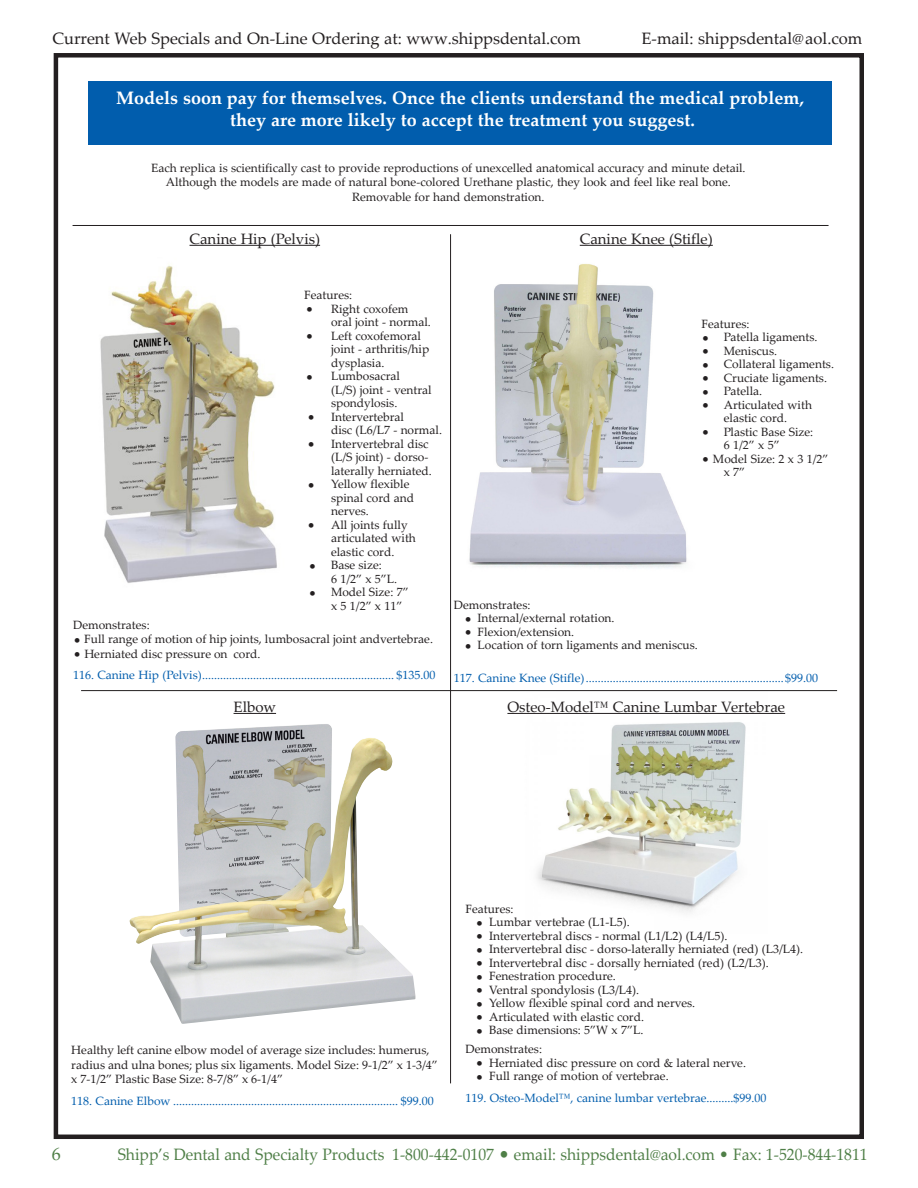
<style>
.page{position:relative;width:918px;height:1188px;background:#fff}
.page>*{position:absolute;margin:0;border:0;box-sizing:border-box;transform-origin:0 0}
.t1{font:700 18px "Palatino Linotype";color:#fff}
.t2{font:18px "Palatino Linotype";color:#4f7f47}
.t3{font:16.5px "Palatino Linotype";color:#4f7f47;scale:.95 1}
.t4{font:16.5px "Palatino Linotype";color:#231f20}
.t5{font:15px "Palatino Linotype";color:#231f20}
.Product_Description{font:12px/13.5px "Palatino Linotype";color:#231f20}
.t6{font:12px "Palatino Linotype";color:#015dad}
.Indented_tabs{font:12px "Palatino Linotype";color:#231f20}
.s1{font-size:13.5px}
.s2{font-size:19.5px}
</style>
<div class="page">
<div style="left:54px;top:53px;width:810px;height:1086px;border:4px solid #231f20"></div>
<img style="left:525px;top:691px;width:243px;height:221px">
<img style="left:469px;top:264px;width:218px;height:304px">
<img style="left:100px;top:265px;width:177px;height:318px">
<hr style="left:73px;top:225px;width:756px;height:1px;background:#231f20">
<hr style="left:450px;top:234px;width:1px;height:849px;background:#231f20">
<hr style="left:81px;top:690px;width:756px;height:1px;background:#231f20">
<hr style="left:190px;top:245px;width:130px;height:1px;background:#231f20">
<hr style="left:580px;top:245px;width:133px;height:1px;background:#231f20">
<hr style="left:234px;top:713px;width:42px;height:1px;background:#231f20">
<hr style="left:507px;top:713px;width:278px;height:1px;background:#231f20">
<div style="left:89px;top:81px;width:743px;height:64px;background:#015dad"></div>
<img style="left:129px;top:724px;width:287px;height:300px">
<h2 class="t4" style="left:52px;top:26px;width:530px">Current Web Specials and On-Line Ordering at: www.shippsdental.com</h2>
<h2 class="t4" style="left:641px;top:27px;width:222px">E-mail: shippsdental@aol.com</h2>
<p class="t1" style="left:116px;top:85px;width:690px">Models soon pay for themselves. Once the clients understand the medical problem,</p>
<p class="t1" style="left:230px;top:107px;width:467px">they are more likely to accept the treatment you suggest.</p>
<p class="Product_Description" style="left:151px;top:161px;width:596px;text-align:center">Each replica is scientifically cast to provide reproductions of unexcelled anatomical accuracy and minute detail.<br>Although the models are made of natural bone-colored Urethane plastic, they look and feel like real bone.</p>
<p class="Product_Description" style="left:352px;top:190px;width:194px">Removable for hand demonstration.</p>
<p class="t5" style="left:190px;top:228px;width:132px">Canine Hip (Pelvis)</p>
<p class="t5" style="left:580px;top:228px;width:135px">Canine Knee (Stifle)</p>
<p class="Product_Description" style="left:304px;top:288px;width:50px">Features:</p>
<p class="Product_Description" style="left:331px;top:302px;width:101px;text-indent:-26px"><span class="s1">•</span> Right coxofem oral joint - normal.</p>
<p class="Product_Description" style="left:306px;top:329px;width:117px"><span class="s1">•</span> Left coxofemoral</p>
<p class="Product_Description" style="left:331px;top:342px;width:100px">joint - arthritis/hip</p>
<p class="Product_Description" style="left:331px;top:356px;width:55px">dysplasia.</p>
<p class="Product_Description" style="left:331px;top:369px;width:102px;text-indent:-26px"><span class="s1">•</span> Lumbosacral<br>(L/S) joint - ventral</p>
<p class="Product_Description" style="left:331px;top:396px;width:68px">spondylosis.</p>
<p class="Product_Description" style="left:307px;top:410px;width:99px"><span class="s1">•</span> Intervertebral</p>
<p class="Product_Description" style="left:331px;top:423px;width:112px">disc (L6/L7 - normal.</p>
<p class="Product_Description" style="left:307px;top:437px;width:123px"><span class="s1">•</span> Intervertebral disc</p>
<p class="Product_Description" style="left:331px;top:450px;width:99px">(L/S joint) - dorso-</p>
<p class="Product_Description" style="left:331px;top:464px;width:102px">laterally herniated.</p>
<p class="Product_Description" style="left:331px;top:477px;width:85px;text-indent:-24px"><span class="s1">•</span> Yellow flexible spinal cord and nerves.</p>
<p class="Product_Description" style="left:331px;top:518px;width:86px;text-indent:-24px"><span class="s1">•</span> All joints fully articulated with</p>
<p class="Product_Description" style="left:331px;top:545px;width:65px">elastic cord.</p>
<p class="Product_Description" style="left:309px;top:558px;width:75px"><span class="s1">•</span> Base size:</p>
<p class="Product_Description" style="left:331px;top:572px;width:68px">6 1/2” x 5”L.</p>
<p class="Product_Description" style="left:309px;top:585px;width:102px"><span class="s1">•</span> Model Size: 7”</p>
<p class="Product_Description" style="left:331px;top:599px;width:73px">x 5 1/2” x 11”</p>
<p class="Product_Description" style="left:701px;top:317px;width:50px">Features:</p>
<p class="Product_Description" style="left:701px;top:330px;width:118px"><span class="s1">•</span> Patella ligaments.</p>
<p class="Product_Description" style="left:701px;top:344px;width:77px"><span class="s1">•</span> Meniscus.</p>
<p class="Product_Description" style="left:701px;top:357px;width:134px"><span class="s1">•</span> Collateral ligaments.</p>
<p class="Product_Description" style="left:701px;top:371px;width:127px"><span class="s1">•</span> Cruciate ligaments.</p>
<p class="Product_Description" style="left:701px;top:384px;width:62px"><span class="s1">•</span> Patella.</p>
<p class="Product_Description" style="left:701px;top:398px;width:112px;text-align:center"><span class="s1">•</span> Articulated with elastic cord.</p>
<p class="Product_Description" style="left:724px;top:425px;width:91px;text-indent:-22px"><span class="s1">•</span> Plastic Base Size:<br>6 1/2” x 5”</p>
<p class="Product_Description" style="left:724px;top:452px;width:106px;text-indent:-22px"><span class="s1">•</span> Model Size: 2 x 3 1/2” x 7”</p>
<p class="Product_Description" style="left:454px;top:597px;width:78px">Demonstrates:</p>
<p class="Product_Description" style="left:464px;top:611px;width:152px"><span class="s1">•</span> Internal/external rotation.</p>
<p class="Product_Description" style="left:464px;top:624px;width:112px"><span class="s1">•</span> Flexion/extension.</p>
<p class="Product_Description" style="left:464px;top:638px;width:235px"><span class="s1">•</span> Location of torn ligaments and meniscus.</p>
<p class="t6" style="left:454px;top:669px;width:366px">117. Canine Knee (Stifle)..................................................................$99.00</p>
<p class="Product_Description" style="left:73px;top:618px;width:78px">Demonstrates:</p>
<p class="Indented_tabs" style="left:73px;top:631px;width:361px"><span class="s1">•</span> Full range of motion of hip joints, lumbosacral joint andvertebrae.</p>
<p class="Indented_tabs" style="left:73px;top:645px;width:189px"><span class="s1">•</span> Herniated disc pressure on cord.</p>
<p class="t6" style="left:73px;top:667px;width:364px">116. Canine Hip (Pelvis)................................................................ $135.00</p>
<p class="t5" style="left:234px;top:696px;width:44px">Elbow</p>
<p class="t5" style="left:507px;top:696px;width:279px">Osteo-Model™ Canine Lumbar Vertebrae</p>
<p class="Product_Description" style="left:71px;top:1042px;width:368px;line-height:14.4px">Healthy left canine elbow model of average size includes: humerus, radius and ulna bones; plus six ligaments. Model Size: 9-1/2” x 1-3/4” x 7-1/2” Plastic Base Size: 8-7/8” x 6-1/4”</p>
<p class="t6" style="left:71px;top:1092px;width:364px">118. Canine Elbow ........................................................................... $99.00</p>
<p class="Product_Description" style="left:465px;top:901px;width:50px">Features:</p>
<p class="Product_Description" style="left:476px;top:915px;width:156px"><span class="s1">•</span> Lumbar vertebrae (L1-L5).</p>
<p class="Product_Description" style="left:476px;top:928px;width:253px"><span class="s1">•</span> Intervertebral discs - normal (L1/L2) (L4/L5).</p>
<p class="Product_Description" style="left:476px;top:942px;width:329px"><span class="s1">•</span> Intervertebral disc - dorso-laterally herniated (red) (L3/L4).</p>
<p class="Product_Description" style="left:476px;top:955px;width:295px"><span class="s1">•</span> Intervertebral disc - dorsally herniated (red) (L2/L3).</p>
<p class="Product_Description" style="left:476px;top:969px;width:142px"><span class="s1">•</span> Fenestration procedure.</p>
<p class="Product_Description" style="left:476px;top:982px;width:165px"><span class="s1">•</span> Ventral spondylosis (L3/L4).</p>
<p class="Product_Description" style="left:476px;top:996px;width:221px"><span class="s1">•</span> Yellow flexible spinal cord and nerves.</p>
<p class="Product_Description" style="left:476px;top:1009px;width:170px"><span class="s1">•</span> Articulated with elastic cord.</p>
<p class="Product_Description" style="left:476px;top:1023px;width:169px"><span class="s1">•</span> Base dimensions: 5”W x 7”L.</p>
<p class="Product_Description" style="left:465px;top:1042px;width:78px">Demonstrates:</p>
<p class="Product_Description" style="left:476px;top:1055px;width:272px"><span class="s1">•</span> Herniated disc pressure on cord &amp; lateral nerve.</p>
<p class="Product_Description" style="left:476px;top:1069px;width:195px"><span class="s1">•</span> Full range of motion of vertebrae.</p>
<p class="t6" style="left:465px;top:1089px;width:303px">119. Osteo-Model™, canine lumbar vertebrae.........$99.00</p>
<h1 class="t2" style="left:52px;top:1141px;width:10px">6</h1>
<h2 class="t3" style="left:118px;top:1143px;width:791px">Shipp’s Dental and Specialty Products 1-800-442-0107 <span class="s2">•</span> email: shippsdental@aol.com • Fax: 1-520-844-1811</h2>
</div>
